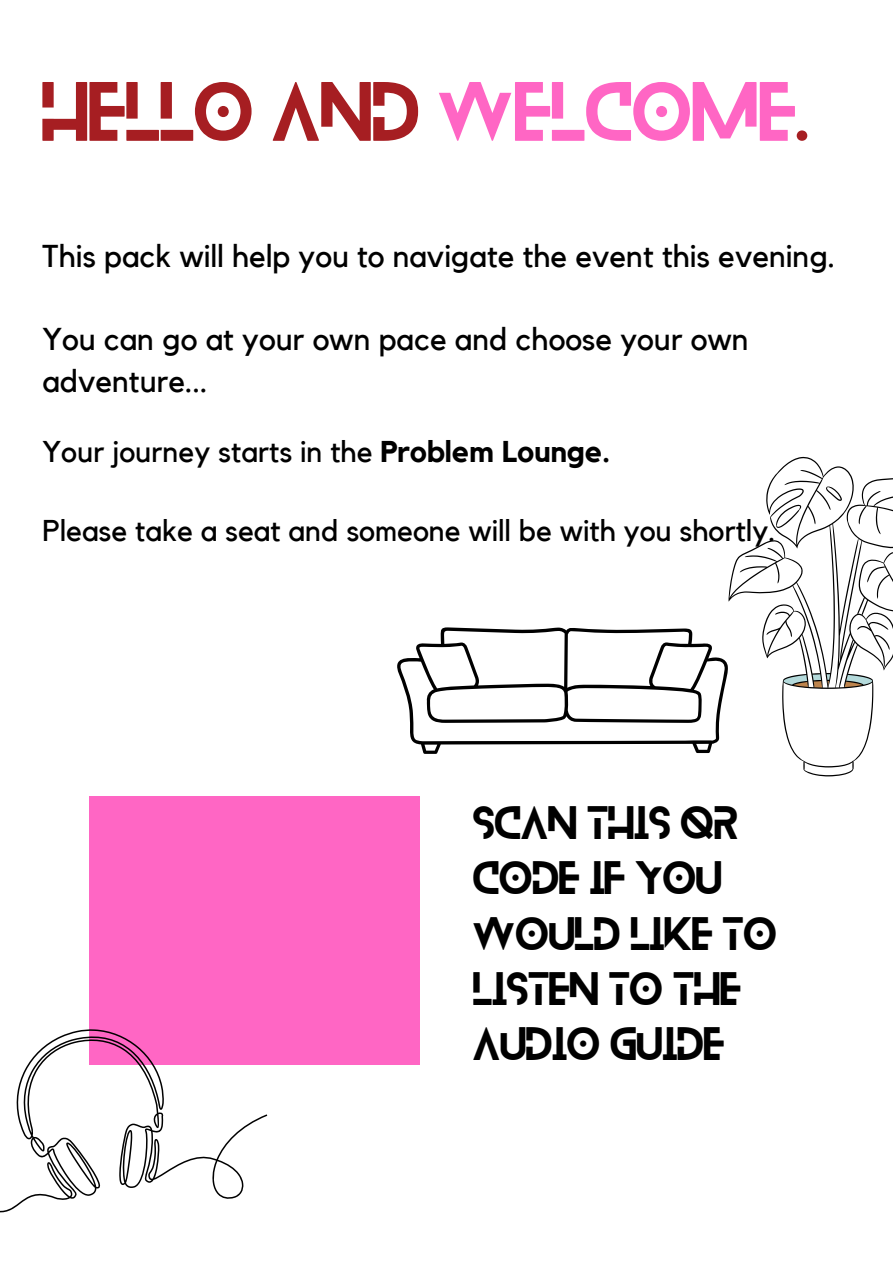
<style>
.page{position:relative;width:893px;height:1264px;background:#fff}
.page>*{position:absolute;margin:0;border:0;box-sizing:border-box;transform-origin:0 0}
.t1{font:73.5px "Blanka";color:#a61e22}
.t2{font:41.1px/55.2px "Blanka";color:#000}
.t3{font:31.5px/41.7px "Kollektif";color:#000}
.t4{font:30px "Kollektif";color:#000}
.s1{color:#ff66c4}
.s2{font-weight:700}
</style>
<div class="page">
<div style="left:89px;top:796px;width:331px;height:268px;background:#ff66c4"></div>
<svg style="left:0;top:1029px;width:267px;height:184px"></svg>
<svg style="left:397px;top:627px;width:331px;height:127px"></svg>
<svg style="left:728px;top:457px;width:164px;height:319px"></svg>
<p class="t1" style="left:42px;top:60px;width:766px">HELLO AND <span class="s1">WELCOME</span>.</p>
<p class="t3" style="left:42px;top:236px;width:794px">This pack will help you to navigate the event this evening.</p>
<p class="t3" style="left:42px;top:319px;width:707px">You can go at your own pace and choose your own adventure...</p>
<h1 class="t4" style="left:42px;top:437px;width:569px">Your journey starts in the <span class="s2">Problem Lounge.</span></h1>
<p class="t4" style="left:42px;top:516px;width:734px">Please take a seat and someone will be with you shortly.</p>
<p class="t2" style="left:473px;top:791px;width:305px">SCAN THIS QR<br>CODE IF YOU<br>WOULD LIKE TO<br>LISTEN TO THE<br>AUDIO GUIDE</p>
</div>
